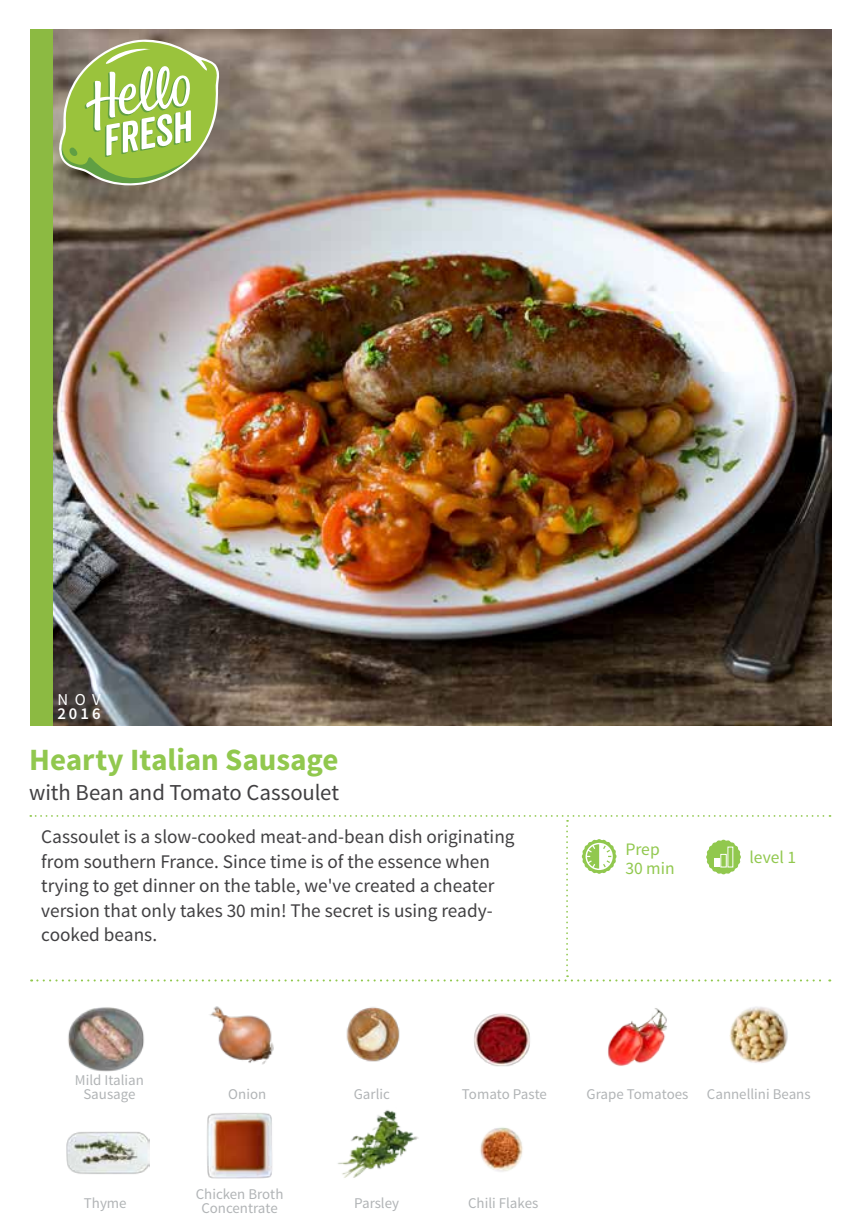
<style>
.page{position:relative;width:860px;height:1228px;background:#fff}
.page>*{position:absolute;margin:0;border:0;box-sizing:border-box;transform-origin:0 0}
.t1{font:700 30.97px "Source Sans Pro";letter-spacing:-.005em;color:#91c84e}
.t2{font:22.75px "Source Sans Pro";letter-spacing:-.005em;color:#414042}
.t3{font:19.25px/24.5px "Source Sans Pro";color:#414042}
.t4{font:17.5px/18.6px "Source Sans Pro";color:#91c84e}
.t5{font:600 16.62px "Source Sans Pro";color:#fff}
.t6{font:16.62px "Source Sans Pro";color:#fff}
.t7{font:14.88px/14.5px "Source Sans Pro";color:#b1b4b6;text-align:center}
</style>
<div class="page">
<img style="left:53px;top:29px;width:778px;height:696px">
<div style="left:30px;top:29px;width:23px;height:696px;background:#8cba42"></div>
<svg style="left:30px;top:815px;width:800px;height:166px"></svg>
<svg style="left:55px;top:39px;width:164px;height:158px;background:#a2b56c"></svg>
<img style="left:608px;top:1008px;width:59px;height:58px">
<img style="left:346px;top:1007px;width:54px;height:55px">
<img style="left:67px;top:1131px;width:82px;height:43px">
<img style="left:474px;top:1013px;width:56px;height:54px">
<img style="left:209px;top:1006px;width:65px;height:59px">
<img style="left:338px;top:1110px;width:81px;height:68px">
<img style="left:729px;top:1006px;width:59px;height:57px">
<img style="left:207px;top:1113px;width:66px;height:66px">
<img style="left:68px;top:1007px;width:76px;height:65px">
<img style="left:480px;top:1127px;width:43px;height:45px">
<p class="t6" style="left:57px;top:689px;width:45px">NOV</p>
<p class="t5" style="left:57px;top:702px;width:45px">2016</p>
<h1 class="t1" style="left:29px;top:739px;width:311px">Hearty Italian Sausage</h1>
<p class="t2" style="left:29px;top:778px;width:311px">with Bean and Tomato Cassoulet</p>
<p class="t3" style="left:41px;top:825px;width:474px">Cassoulet is a slow-cooked meat-and-bean dish originating from southern France. Since time is of the essence when trying to get dinner on the table, we've created a cheater version that only takes 30 min! The secret is using ready&shy;cooked beans.</p>
<p class="t4" style="left:625px;top:840px;width:51px">Prep<br>30 min</p>
<p class="t4" style="left:749px;top:848px;width:48px">level 1</p>
<p class="t7" style="left:75px;top:1072px;width:71px">Mild Italian<br>Sausage</p>
<p class="t7" style="left:84px;top:1195px;width:44px">Thyme</p>
<p class="t7" style="left:353px;top:1086px;width:38px">Garlic</p>
<p class="t7" style="left:586px;top:1086px;width:103px">Grape Tomatoes</p>
<p class="t7" style="left:228px;top:1086px;width:39px">Onion</p>
<p class="t7" style="left:462px;top:1086px;width:86px">Tomato Paste</p>
<p class="t7" style="left:706px;top:1086px;width:105px">Cannellini Beans</p>
<p class="t7" style="left:196px;top:1186px;width:89px">Chicken Broth<br>Concentrate</p>
<p class="t7" style="left:354px;top:1195px;width:46px">Parsley</p>
<p class="t7" style="left:468px;top:1195px;width:72px">Chili Flakes</p>
</div>
